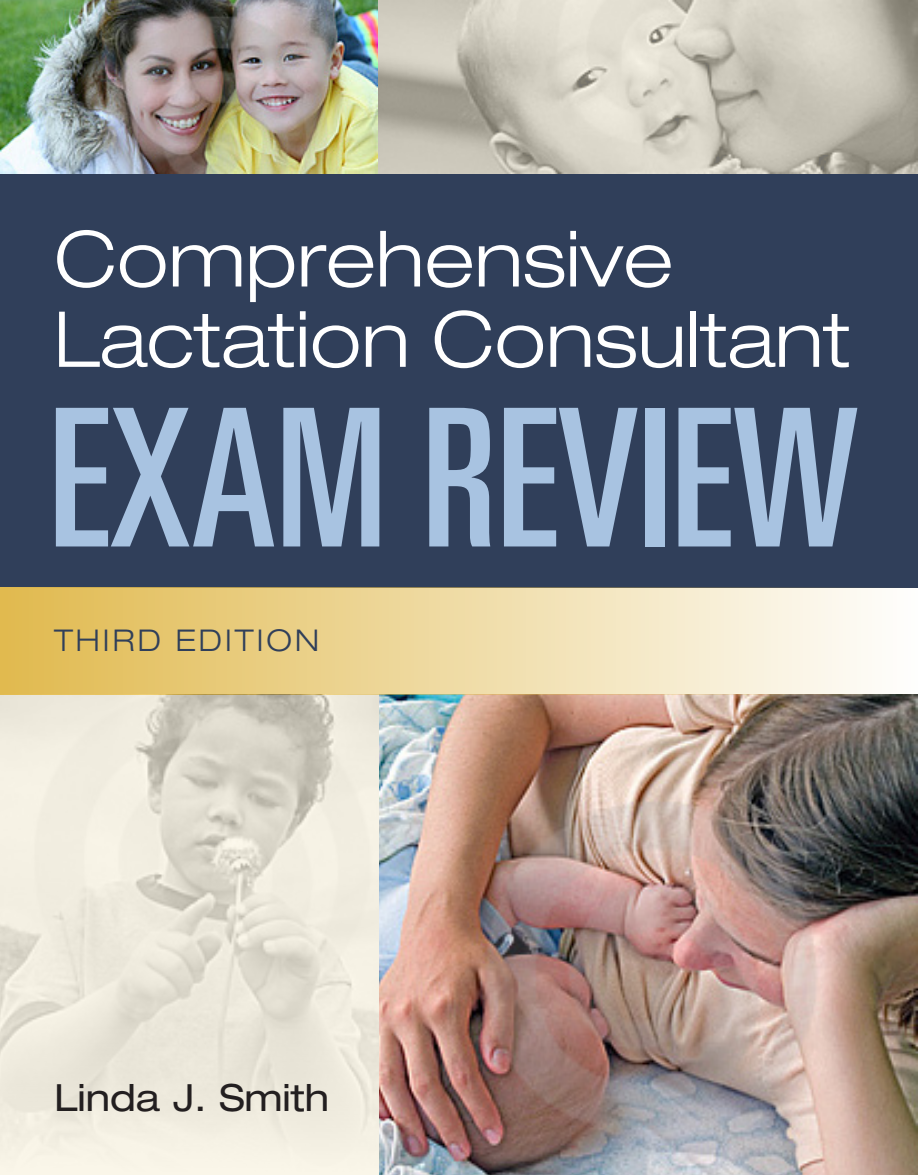
<style>
.page{position:relative;width:918px;height:1175px;background:#fff}
.page>*{position:absolute;margin:0;border:0;box-sizing:border-box;transform-origin:0 0}
.t1{font:ultra-condensed 192px "Univers";color:#a8c3e1}
.t2{font:300 expanded 77.25px/80.2px "Helvetica Neue LT Std";color:#fff}
.t3{font:expanded 37.5px "Helvetica Neue LT Std";color:#231f20}
.t4{font:300 expanded 30px "Helvetica Neue LT Std";letter-spacing:.1em;color:#303f5a}
</style>
<div class="page">
<div style="left:0;top:173px;width:918px;height:414px;background:#303f5a"></div>
<img style="left:379px;top:694px;width:539px;height:480px">
<svg style="left:0;top:694px;width:379px;height:480px;fill:#eeeadd"></svg>
<div style="left:0;top:587px;width:918px;height:107px;background:linear-gradient(to right,#e1b94e,#fefefd)"></div>
<img style="left:0;top:0;width:379px;height:173px">
<svg style="left:379px;top:0;width:539px;height:173px"></svg>
<p class="t2" style="left:54px;top:218px;width:798px">Comprehensive<br>Lactation Consultant</p>
<p class="t1" style="left:49px;top:369px;width:813px">EXAM REVIEW</p>
<p class="t4" style="left:54px;top:622px;width:266px">THIRD EDITION</p>
<p class="t3" style="left:54px;top:1074px;width:277px">Linda J. Smith</p>
</div>
